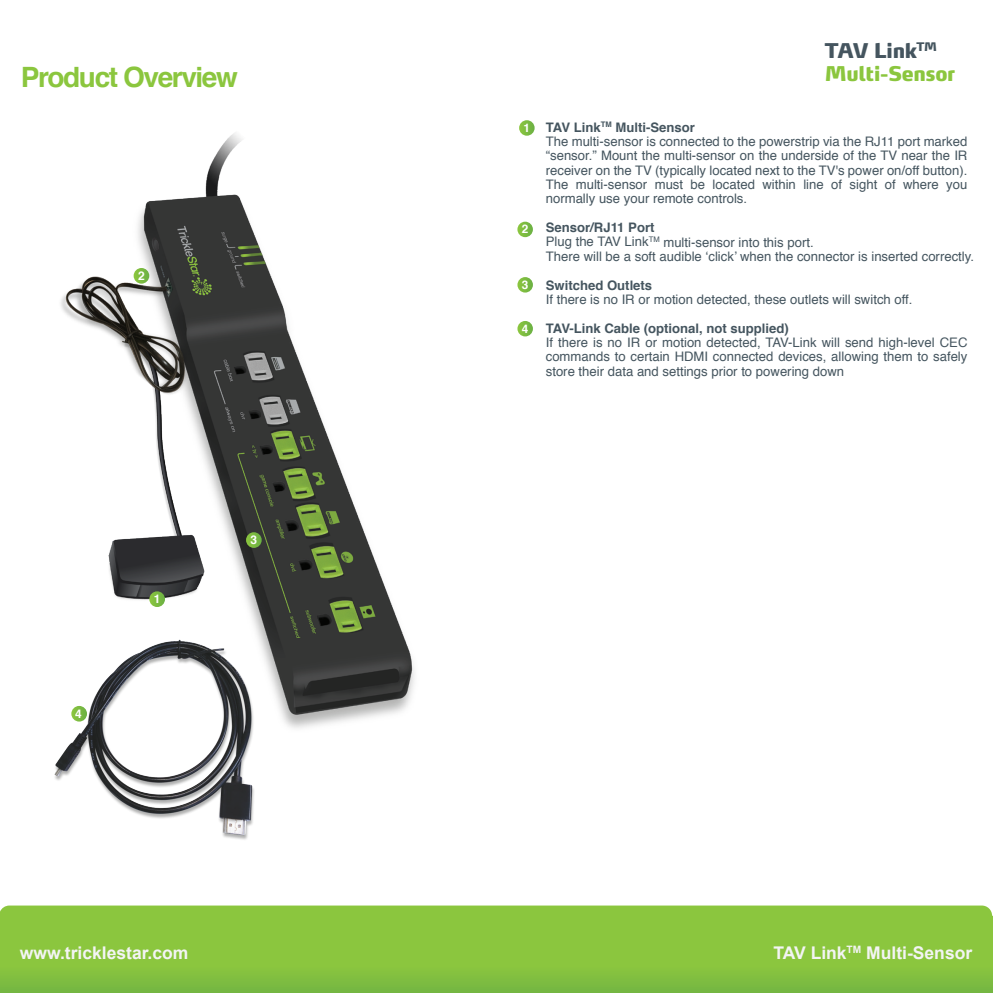
<style>
.page{position:relative;width:993px;height:993px;background:#fff}
.page>*{position:absolute;margin:0;border:0;box-sizing:border-box;transform-origin:0 0}
.t1{font:700 28px "Helvetica";letter-spacing:-.05em;color:#8bc63e}
.t2{font:900 20.12px/22.4px "Max";letter-spacing:-.025em;color:#8bc63e}
.t3{font:700 17.5px "Arial";color:#f3f4f4}
.t4{font:13.12px/14.3px "Helvetica";color:#45555f}
.t5{font:700 13.12px "Helvetica";color:#45555f}
.t6{font:700 11.9px "Helvetica";color:#fff}
.t7{font:700 11.72px "Helvetica";color:#fff}
.s1{color:#45555f}
.s2{font-weight:700}
</style>
<div class="page">
<svg style="left:0;top:905px;width:993px;height:88px;background:#88c340"></svg>
<svg style="left:517px;top:321px;width:16px;height:15px"></svg>
<svg style="left:519px;top:120px;width:16px;height:16px"></svg>
<svg style="left:517px;top:222px;width:16px;height:15px"></svg>
<svg style="left:517px;top:277px;width:16px;height:16px"></svg>
<img style="left:61px;top:133px;width:354px;height:595px">
<svg style="left:149px;top:591px;width:16px;height:16px"></svg>
<svg style="left:134px;top:268px;width:15px;height:16px"></svg>
<svg style="left:246px;top:532px;width:16px;height:16px"></svg>
<img style="left:54px;top:629px;width:210px;height:211px">
<svg style="left:151px;top:237px;width:9px;height:15px"></svg>
<h1 class="t1" style="left:21px;top:54px;width:219px">Product Overview</h1>
<p class="t6" style="left:138px;top:266px;width:8px">2</p>
<p class="t6" style="left:75px;top:704px;width:8px">4</p>
<p class="t6" style="left:154px;top:589px;width:8px">1</p>
<p class="t6" style="left:250px;top:530px;width:8px">3</p>
<h3 class="t3" style="left:20px;top:941px;width:170px">www.tricklestar.com</h3>
<p class="t7" style="left:523px;top:118px;width:8px">1</p>
<p class="t7" style="left:522px;top:220px;width:8px">2</p>
<p class="t7" style="left:522px;top:275px;width:8px">3</p>
<p class="t7" style="left:522px;top:319px;width:8px">4</p>
<h2 class="t2" style="left:825px;top:39px;width:132px"><span class="s1">TAV Link</span><sup>TM<br></sup>Multi-Sensor</h2>
<p class="t4" style="left:546px;top:120px;width:423px"><span class="s2">TAV Link</span><sup>TM</sup> <span class="s2">Multi-Sensor<br></span>The multi-sensor is connected to the powerstrip via the RJ11 port marked “sensor.” Mount the multi-sensor on the underside of the TV near the IR receiver on the TV (typically located next to the TV's power on/off button).<br>The multi-sensor must be located within line of sight of where you normally use your remote controls.</p>
<p class="t4" style="left:546px;top:221px;width:430px"><span class="s2">Sensor/RJ11 Port<br></span>Plug the TAV Link<sup>TM</sup> multi-sensor into this port.<br>There will be a soft audible ‘click’ when the connector is inserted correctly.</p>
<p class="t5" style="left:546px;top:274px;width:108px">Switched Outlets</p>
<p class="t4" style="left:546px;top:292px;width:368px">If there is no IR or motion detected, these outlets will switch off.</p>
<p class="t5" style="left:546px;top:317px;width:245px">TAV-Link Cable (optional, not supplied)</p>
<p class="t4" style="left:546px;top:336px;width:423px;text-align:justify">If there is no IR or motion detected, TAV-Link will send high-level CEC commands to certain HDMI connected devices, allowing them to safely store their data and settings prior to powering down</p>
<h3 class="t3" style="left:773px;top:941px;width:200px">TAV Link<sup>TM</sup> Multi-Sensor</h3>
</div>
